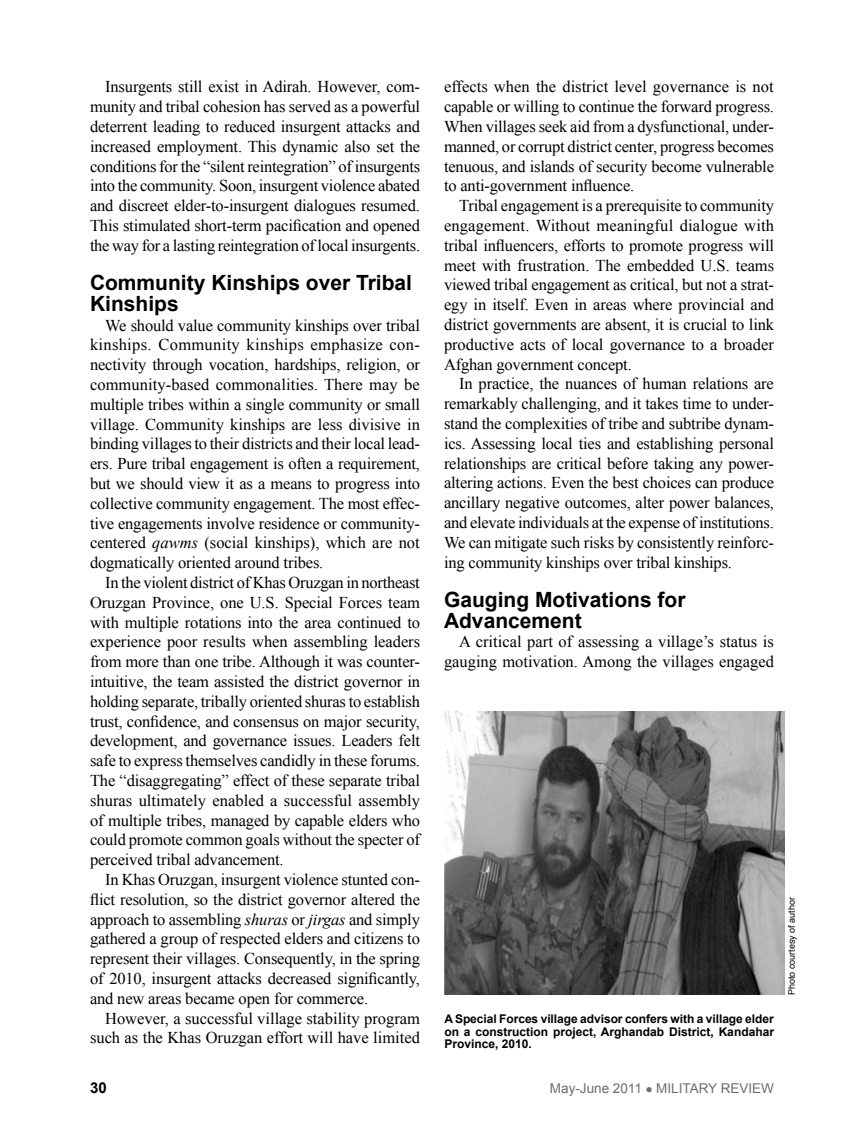
<style>
.page{position:relative;width:864px;height:1134px;background:#fff}
.page>*{position:absolute;margin:0;border:0;box-sizing:border-box;transform-origin:0 0}
.subhead{font:700 21px/21px "Arial";color:#000}
.fob{font:16.5px/19.8px "Times New Roman";letter-spacing:-.01em;color:#000;text-align:justify}
.t1{font:700 15px "Arial";color:#000}
.t2{font:13.5px "Arial";color:#6d6e71}
.cutline{font:700 12px/12.8px "Arial";color:#000;text-align:justify}
.photocred{font:9px "Arial";color:#000}
.s1{font-style:italic}
</style>
<div class="page">
<img style="left:444px;top:711px;width:341px;height:283px">
<p class="fob" style="left:90px;top:77px;width:332px;text-indent:15px">Insurgents still exist in Adirah. However, com&shy;munity and tribal cohesion has served as a powerful deterrent leading to reduced insurgent attacks and increased employment. This dynamic also set the conditions for the “silent reintegration” of insurgents into the community. Soon, insurgent violence abated and discreet elder-to-insurgent dialogues resumed.<br>This stimulated short-term pacification and opened the way for a lasting reintegration of local insurgents.</p>
<p class="subhead" style="left:90px;top:273px;width:324px">Community Kinships over Tribal<br>Kinships</p>
<p class="fob" style="left:90px;top:315px;width:332px;text-indent:15px">We should value community kinships over tribal kinships. Community kinships emphasize con&shy;nectivity through vocation, hardships, religion, or community-based commonalities. There may be multiple tribes within a single community or small village. Community kinships are less divisive in binding villages to their districts and their local lead&shy;ers. Pure tribal engagement is often a requirement, but we should view it as a means to progress into collective community engagement. The most effec&shy;tive engagements involve residence or community&shy;centered <span class="s1">qawms</span> (social kinships), which are not dogmatically oriented around tribes.</p>
<p class="fob" style="left:90px;top:572px;width:332px;text-indent:15px">In the violent district of Khas Oruzgan in northeast Oruzgan Province, one U.S. Special Forces team with multiple rotations into the area continued to experience poor results when assembling leaders from more than one tribe. Although it was counter&shy;intuitive, the team assisted the district governor in holding separate, tribally oriented shuras to establish trust, confidence, and consensus on major security, development, and governance issues. Leaders felt safe to express themselves candidly in these forums.<br>The “disaggregating” effect of these separate tribal shuras ultimately enabled a successful assembly of multiple tribes, managed by capable elders who could promote common goals without the specter of perceived tribal advancement.</p>
<p class="fob" style="left:90px;top:869px;width:332px;text-indent:15px">In Khas Oruzgan, insurgent violence stunted con&shy;flict resolution, so the district governor altered the approach to assembling <span class="s1">shuras</span> or <span class="s1">jirgas</span> and simply gathered a group of respected elders and citizens to represent their villages. Consequently, in the spring of 2010, insurgent attacks decreased significantly, and new areas became open for commerce.</p>
<p class="fob" style="left:90px;top:1008px;width:332px;text-align:right">However, a successful village stability program such as the Khas Oruzgan effort will have limited</p>
<p class="fob" style="left:444px;top:77px;width:332px">effects when the district level governance is not capable or willing to continue the forward progress.<br>When villages seek aid from a dysfunctional, under&shy;manned, or corrupt district center, progress becomes tenuous, and islands of security become vulnerable to anti-government influence.</p>
<p class="fob" style="left:444px;top:196px;width:332px;text-indent:15px">Tribal engagement is a prerequisite to community engagement. Without meaningful dialogue with tribal influencers, efforts to promote progress will meet with frustration. The embedded U.S. teams viewed tribal engagement as critical, but not a strat&shy;egy in itself. Even in areas where provincial and district governments are absent, it is crucial to link productive acts of local governance to a broader Afghan government concept.</p>
<p class="fob" style="left:444px;top:374px;width:332px;text-indent:15px">In practice, the nuances of human relations are remarkably challenging, and it takes time to under&shy;stand the complexities of tribe and subtribe dynam&shy;ics. Assessing local ties and establishing personal relationships are critical before taking any power&shy;altering actions. Even the best choices can produce ancillary negative outcomes, alter power balances, and elevate individuals at the expense of institutions.<br>We can mitigate such risks by consistently reinforc&shy;ing community kinships over tribal kinships.</p>
<p class="subhead" style="left:444px;top:589px;width:243px">Gauging Motivations for<br>Advancement</p>
<p class="fob" style="left:444px;top:632px;width:332px;text-align:right">A critical part of assessing a village’s status is gauging motivation. Among the villages engaged</p>
<p class="cutline" style="left:444px;top:1013px;width:331px">A Special Forces village advisor confers with a village elder on a construction project, Arghandab District, Kandahar Province, 2010.</p>
<p class="t1" style="left:90px;top:1078px;width:18px">30</p>
<p class="t2" style="left:550px;top:1080px;width:226px">May-June 2011 ● MILITARY REVIEW</p>
<p class="photocred" style="left:786px;top:995px;width:100px;rotate:-90deg">Photo courtesy of author</p>
</div>
